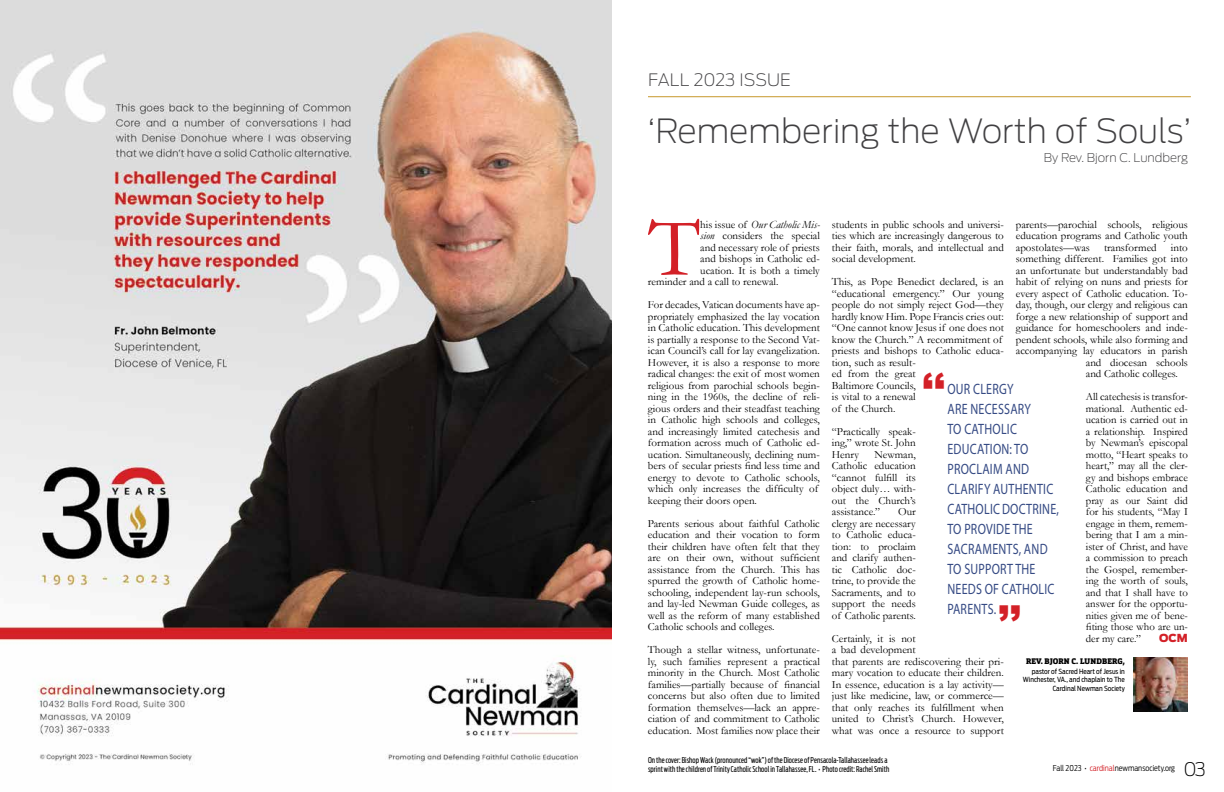
<style>
.page{position:relative;width:1224px;height:792px;background:#fff}
.page>*{position:absolute;margin:0;border:0;box-sizing:border-box;transform-origin:0 0}
.t1{font:84.8px "Garamond";color:#d32027}
.t2{font:700 48px "Antenna";color:#d32027}
.t3{font:200 33.1px "Antenna";color:#414042}
.t4{font:200 18.6px "Antenna";color:#000}
.t5{font:200 17px "Antenna";color:#414042}
.t6{font:15px/20.1px "Myriad Pro";letter-spacing:.02em;color:#354a84;scale:.8 1}
.t7{font:200 12px "Antenna";color:#414042}
.t8{font:11px/11.5px "Garamond";color:#000;text-align:justify}
.t9{font:italic 11px "Garamond";color:#000}
.t10{font:900 11px "Antenna";color:#d32027}
.t11{font:8px/8.8px "Antenna Extra Cond";letter-spacing:.01em;color:#000}
.t12{font:300 8px "Antenna Cond";color:#000}
.t13{font:900 8px "Orgon Slab";letter-spacing:.01em;color:#000}
.t14{font:7px/8.4px "Antenna Cond";color:#000;text-align:right}
.s1{font-style:normal}
.s2{font-style:italic}
.s3{color:#d32027}
</style>
<div class="page">
<hr style="left:648px;top:96px;width:543px;height:1px;background:#c8982c">
<img style="left:1134px;top:658px;width:54px;height:54px">
<img style="left:0;top:0;width:612px;height:764px">
<h3 class="t5" style="left:648px;top:71px;width:144px">FALL 2023 ISSUE</h3>
<h3 class="t3" style="left:648px;top:113px;width:545px">‘Remembering the Worth of Souls’</h3>
<p class="t7" style="left:1044px;top:150px;width:146px">By Rev. Bjorn C. Lundberg</p>
<h1 class="t1" style="left:648px;top:196px;width:54px">T</h1>
<p class="t9" style="left:700px;top:218px;width:121px"><span class="s1">his issue of</span> Our Catholic Mis-</p>
<p class="t8" style="left:700px;top:230px;width:121px"><span class="s2">sion</span> considers the special</p>
<p class="t8" style="left:700px;top:242px;width:121px">and necessary role of priests</p>
<p class="t8" style="left:700px;top:253px;width:121px">and bishops in Catholic ed-</p>
<p class="t8" style="left:700px;top:265px;width:121px">ucation. It is both a timely</p>
<p class="t8" style="left:648px;top:276px;width:132px">reminder and a call to renewal.</p>
<p class="t8" style="left:648px;top:299px;width:173px;text-align:left">For decades, Vatican documents have ap&shy;propriately emphasized the lay vocation in Catholic education. This development is partially a response to the Second Vat&shy;ican Council’s call for lay evangelization.<br>However, it is also a response to more radical changes: the exit of most women religious from parochial schools begin&shy;ning in the 1960s, the decline of reli&shy;gious orders and their steadfast teaching in Catholic high schools and colleges, and increasingly limited catechesis and formation across much of Catholic ed&shy;ucation. Simultaneously, declining num&shy;bers of secular priests find less time and energy to devote to Catholic schools, which only increases the difficulty of keeping their doors open.</p>
<p class="t8" style="left:648px;top:517px;width:173px">Parents serious about faithful Catholic education and their vocation to form their children have often felt that they are on their own, without sufficient assistance from the Church. This has spurred the growth of Catholic home&shy;schooling, independent lay-run schools, and lay-led Newman Guide colleges, as well as the reform of many established Catholic schools and colleges.</p>
<p class="t8" style="left:648px;top:644px;width:173px">Though a stellar witness, unfortunate&shy;ly, such families represent a practical minority in the Church. Most Catholic families—partially because of financial concerns but also often due to limited formation themselves—lack an appre&shy;ciation of and commitment to Catholic education. Most families now place their</p>
<p class="t8" style="left:1016px;top:218px;width:174px">parents—parochial schools, religious education programs and Catholic youth apostolates—was</p>
<p class="t8" style="left:832px;top:219px;width:174px">students in public schools and universi&shy;ties which are increasingly dangerous to their faith, morals, and intellectual and social development.</p>
<p class="t8" style="left:832px;top:276px;width:174px;text-align:left">This, as Pope Benedict declared, is an “educational emergency.” Our young people do not simply reject God—they hardly know Him. Pope Francis cries out: “One cannot know Jesus if one does not know the Church.” A recommitment of priests and bishops to Catholic educa&shy;tion, such as result-<br>ed from the great<br>Baltimore Councils,<br>is vital to a renewal<br>of the Church.</p>
<p class="t8" style="left:832px;top:426px;width:85px">“Practically speak&shy;ing,” wrote St. John Henry</p>
<p class="t8" style="left:1104px;top:241px;width:54px">transformed</p>
<p class="t8" style="left:1171px;top:241px;width:18px">into</p>
<p class="t8" style="left:1016px;top:253px;width:174px">something different. Families got into</p>
<p class="t8" style="left:1016px;top:264px;width:173px">an unfortunate but understandably bad</p>
<p class="t8" style="left:1016px;top:276px;width:173px">habit of relying on nuns and priests for</p>
<p class="t8" style="left:1016px;top:287px;width:174px">every aspect of Catholic education. To-</p>
<p class="t8" style="left:1016px;top:299px;width:173px">day, though, our clergy and religious can</p>
<p class="t8" style="left:1016px;top:310px;width:173px">forge a new relationship of support and</p>
<p class="t8" style="left:1016px;top:322px;width:174px">guidance for homeschoolers and inde-</p>
<p class="t8" style="left:1016px;top:333px;width:173px">pendent schools, while also forming and</p>
<p class="t8" style="left:1016px;top:345px;width:173px">accompanying lay educators in parish</p>
<p class="t8" style="left:1086px;top:356px;width:103px">and diocesan schools</p>
<p class="t8" style="left:1086px;top:368px;width:94px">and Catholic colleges.</p>
<p class="t8" style="left:1086px;top:391px;width:104px">All catechesis is transfor&shy;mational. Authentic ed&shy;ucation is carried out in a relationship. Inspired by Newman’s episcopal motto, “Heart speaks to heart,” may all the cler&shy;gy and bishops embrace Catholic education and pray as our Saint did for his students, “May I engage in them, remem&shy;bering that I am a min&shy;ister of Christ, and have a commission to preach the Gospel, remember&shy;ing the worth of souls, and that I shall have to answer for the opportu&shy;nities given me of bene&shy;fiting those who are un&shy;der my care.”</p>
<h2 class="t2" style="left:921px;top:361px;width:27px">“</h2>
<h3 class="t6" style="left:947px;top:379px;width:141px">OUR CLERGY<br>ARE NECESSARY<br>TO CATHOLIC<br>EDUCATION: TO<br>PROCLAIM AND<br>CLARIFY AUTHENTIC<br>CATHOLIC DOCTRINE,<br>TO PROVIDE THE<br>SACRAMENTS, AND<br>TO SUPPORT THE<br>NEEDS OF CATHOLIC<br>PARENTS.</h3>
<p class="t8" style="left:832px;top:448px;width:85px;text-indent:43px">Newman, Catholic education “cannot fulfill its object duly… with&shy;out the Church’s assistance.”</p>
<p class="t8" style="left:832px;top:506px;width:85px;text-indent:66px">Our clergy are necessary to Catholic educa&shy;tion: to proclaim and clarify authen&shy;tic Catholic doc&shy;trine, to provide the Sacraments, and to support the needs of Catholic parents.</p>
<p class="t8" style="left:832px;top:632px;width:174px;text-align:left">Certainly, it is not<br>a bad development<br>that parents are rediscovering their pri&shy;mary vocation to educate their children.<br>In essence, education is a lay activity— just like medicine, law, or commerce— that only reaches its fulfillment when united to Christ’s Church. However, what was once a resource to support</p>
<h2 class="t2" style="left:1023px;top:633px;width:27px;rotate:-180deg">“</h2>
<p class="t10" style="left:1159px;top:631px;width:30px">OCM</p>
<p class="t13" style="left:1026px;top:656px;width:100px">REV. BJORN C. LUNDBERG,</p>
<p class="t14" style="left:1023px;top:667px;width:103px">pastor of Sacred Heart of Jesus in<br>Winchester, VA., and chaplain to The<br>Cardinal Newman Society</p>
<p class="t11" style="left:648px;top:755px;width:243px">On the cover: Bishop Wack (pronounced “wok”) of the Diocese of Pensacola-Tallahassee leads a sprint with the children of Trinity Catholic School in Tallahassee, FL. • Photo credit: Rachel Smith</p>
<p class="t12" style="left:1053px;top:764px;width:124px">Fall 2023 • <span class="s3">cardinal</span>newmansociety.org</p>
<h3 class="t4" style="left:1183px;top:758px;width:24px">03</h3>
</div>
